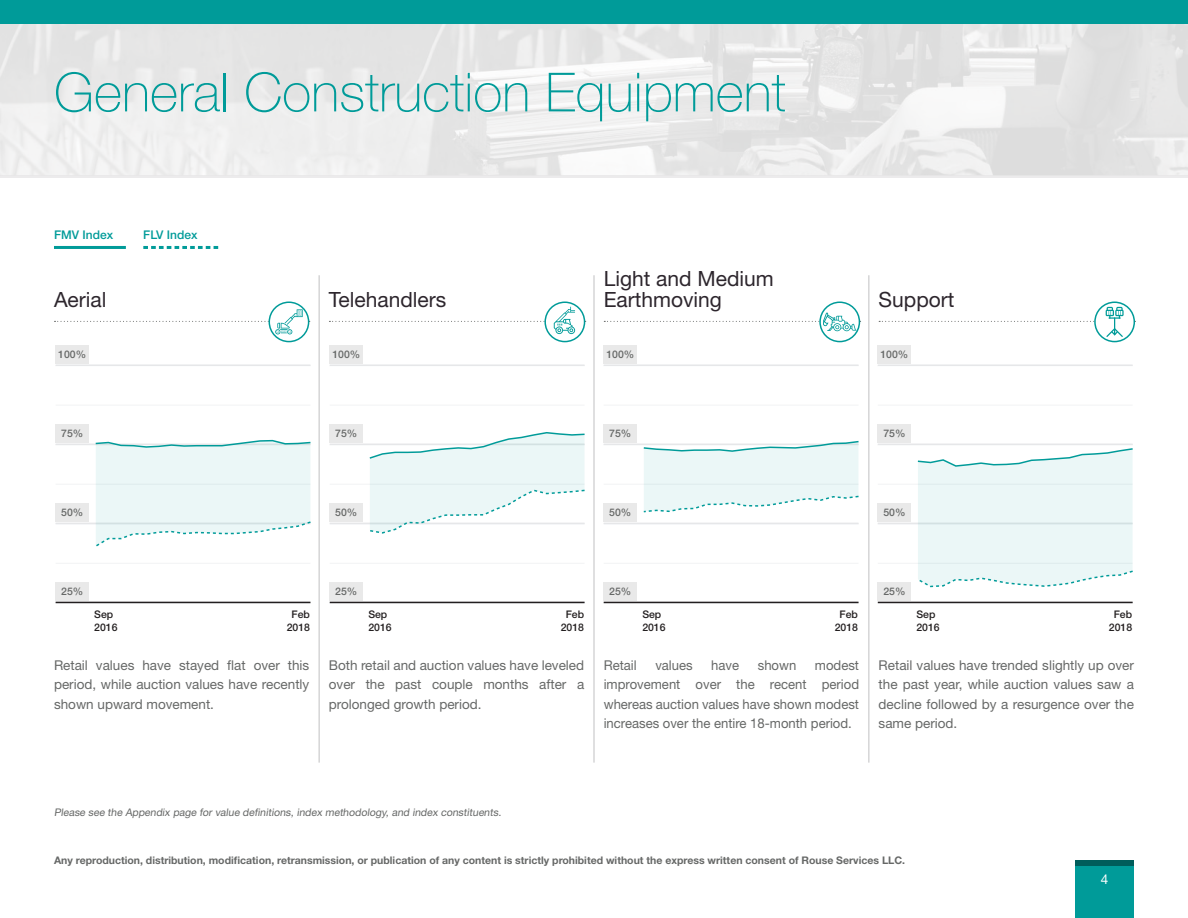
<style>
.page{position:relative;width:1188px;height:918px;background:#fff}
.page>*{position:absolute;margin:0;border:0;box-sizing:border-box;transform-origin:0 0}
.t1{font:100 54px "Helvetica Neue LT Std";color:#009b99}
.t2{font:21px "Helvetica Neue LT Std";color:#2d262d}
.t3{font:13.5px/19.5px "Helvetica Neue LT Std";color:#666867;text-align:justify}
.t4{font:13.5px "Helvetica Neue LT Std";color:#fff}
.t5{font:500 12px "Helvetica Neue LT Std";color:#009b99}
.t6{font:700 10.5px "Helvetica Neue LT Std";color:#666867}
.t7{font:10.5px "Helvetica Neue LT Std";color:#666867}
.t8{font:500 10.5px/12.6px "Helvetica Neue LT Std";color:#231f20}
.t9{font:500 10.5px "Helvetica Neue LT Std";color:#666867}
</style>
<div class="page">
<div style="left:1075px;top:860px;width:59px;height:58px;background:#009b99"></div>
<div style="left:1075px;top:860px;width:59px;height:6px;background:#005d5b"></div>
<svg style="left:0;top:24px;width:1188px;height:152px;fill:#e7e7e7"></svg>
<div style="left:0;top:0;width:1188px;height:24px;background:#009b99"></div>
<hr style="left:0;top:176px;width:1188px;height:2px;background:#e8e7e8">
<hr style="left:319px;top:275px;width:1px;height:488px;background:#c0c0c2">
<hr style="left:594px;top:275px;width:1px;height:488px;background:#c0c0c2">
<hr style="left:869px;top:275px;width:1px;height:488px;background:#c0c0c2">
<hr style="left:878px;top:405px;width:255px;height:1px;background:#f2f3f4">
<hr style="left:878px;top:484px;width:255px;height:1px;background:#f2f3f4">
<hr style="left:878px;top:563px;width:255px;height:1px;background:#f2f3f4">
<hr style="left:878px;top:364px;width:255px;height:2px;background:#e6e7e9">
<hr style="left:878px;top:444px;width:255px;height:1px;background:#e6e7e9">
<hr style="left:878px;top:523px;width:255px;height:1px;background:#e6e7e9">
<hr style="left:878px;top:602px;width:255px;height:1px;background:#231f20">
<div style="left:878px;top:345px;width:33px;height:18px;background:#e9e9e9"></div>
<div style="left:878px;top:424px;width:33px;height:18px;background:#e9e9e9"></div>
<div style="left:878px;top:503px;width:33px;height:18px;background:#e9e9e9"></div>
<div style="left:878px;top:582px;width:33px;height:18px;background:#e9e9e9"></div>
<svg style="left:917px;top:448px;width:216px;height:140px;background:#e8f5f5"></svg>
<hr style="left:604px;top:405px;width:255px;height:1px;background:#f2f3f4">
<hr style="left:604px;top:484px;width:255px;height:1px;background:#f2f3f4">
<hr style="left:604px;top:563px;width:255px;height:1px;background:#f2f3f4">
<hr style="left:604px;top:364px;width:255px;height:2px;background:#e6e7e9">
<hr style="left:604px;top:444px;width:255px;height:1px;background:#e6e7e9">
<hr style="left:604px;top:523px;width:255px;height:1px;background:#e6e7e9">
<hr style="left:604px;top:602px;width:255px;height:1px;background:#231f20">
<div style="left:604px;top:345px;width:33px;height:18px;background:#e9e9e9"></div>
<div style="left:604px;top:424px;width:33px;height:18px;background:#e9e9e9"></div>
<div style="left:604px;top:503px;width:33px;height:18px;background:#e9e9e9"></div>
<div style="left:604px;top:582px;width:33px;height:18px;background:#e9e9e9"></div>
<svg style="left:642px;top:440px;width:217px;height:73px"></svg>
<hr style="left:330px;top:405px;width:255px;height:1px;background:#f2f3f4">
<hr style="left:330px;top:484px;width:255px;height:1px;background:#f2f3f4">
<hr style="left:330px;top:563px;width:255px;height:1px;background:#f2f3f4">
<hr style="left:330px;top:364px;width:255px;height:2px;background:#e6e7e9">
<hr style="left:330px;top:444px;width:255px;height:1px;background:#e6e7e9">
<hr style="left:330px;top:523px;width:255px;height:1px;background:#e6e7e9">
<hr style="left:330px;top:602px;width:255px;height:1px;background:#231f20">
<div style="left:330px;top:345px;width:33px;height:18px;background:#e9e9e9"></div>
<div style="left:330px;top:424px;width:33px;height:18px;background:#e9e9e9"></div>
<div style="left:330px;top:503px;width:33px;height:18px;background:#e9e9e9"></div>
<div style="left:330px;top:582px;width:33px;height:18px;background:#e9e9e9"></div>
<svg style="left:368px;top:432px;width:217px;height:102px"></svg>
<hr style="left:56px;top:405px;width:254px;height:1px;background:#f2f3f4">
<hr style="left:56px;top:484px;width:254px;height:1px;background:#f2f3f4">
<hr style="left:56px;top:563px;width:254px;height:1px;background:#f2f3f4">
<hr style="left:56px;top:364px;width:254px;height:2px;background:#e6e7e9">
<hr style="left:56px;top:444px;width:254px;height:1px;background:#e6e7e9">
<hr style="left:56px;top:523px;width:254px;height:1px;background:#e6e7e9">
<hr style="left:56px;top:602px;width:254px;height:1px;background:#231f20">
<div style="left:56px;top:345px;width:33px;height:18px;background:#e9e9e9"></div>
<div style="left:56px;top:424px;width:33px;height:18px;background:#e9e9e9"></div>
<div style="left:56px;top:503px;width:33px;height:18px;background:#e9e9e9"></div>
<div style="left:56px;top:582px;width:33px;height:18px;background:#e9e9e9"></div>
<svg style="left:94px;top:439px;width:217px;height:108px"></svg>
<svg style="left:269px;top:302px;width:40px;height:40px"></svg>
<div style="left:269px;top:301px;width:40px;height:41px;border:2px solid #009b99;border-radius:50%"></div>
<svg style="left:55px;top:309px;width:255px;height:25px"></svg>
<svg style="left:820px;top:302px;width:39px;height:40px"></svg>
<div style="left:819px;top:301px;width:41px;height:41px;border:2px solid #009b99;border-radius:50%"></div>
<svg style="left:604px;top:313px;width:257px;height:18px"></svg>
<svg style="left:1095px;top:302px;width:39px;height:40px"></svg>
<div style="left:1094px;top:301px;width:41px;height:41px;border:2px solid #009b99;border-radius:50%"></div>
<svg style="left:879px;top:307px;width:257px;height:30px"></svg>
<svg style="left:545px;top:302px;width:40px;height:40px"></svg>
<div style="left:544px;top:301px;width:41px;height:41px;border:2px solid #009b99;border-radius:50%"></div>
<svg style="left:329px;top:307px;width:257px;height:27px"></svg>
<hr style="left:54px;top:246px;width:72px;height:3px;background:#009b99">
<svg style="left:145px;top:246px;width:72px;height:3px"></svg>
<p class="t1" style="left:54px;top:61px;width:733px">General Construction Equipment</p>
<p class="t5" style="left:54px;top:227px;width:61px">FMV Index</p>
<p class="t5" style="left:143px;top:227px;width:56px">FLV Index</p>
<p class="t2" style="left:54px;top:287px;width:54px">Aerial</p>
<p class="t2" style="left:604px;top:266px;width:172px">Light and Medium</p>
<p class="t2" style="left:329px;top:287px;width:119px">Telehandlers</p>
<p class="t2" style="left:604px;top:287px;width:120px">Earthmoving</p>
<p class="t2" style="left:879px;top:287px;width:77px">Support</p>
<p class="t9" style="left:58px;top:348px;width:29px">100%</p>
<p class="t9" style="left:332px;top:348px;width:29px">100%</p>
<p class="t9" style="left:606px;top:348px;width:29px">100%</p>
<p class="t9" style="left:880px;top:348px;width:29px">100%</p>
<p class="t9" style="left:61px;top:427px;width:24px">75%</p>
<p class="t9" style="left:335px;top:427px;width:24px">75%</p>
<p class="t9" style="left:609px;top:427px;width:24px">75%</p>
<p class="t9" style="left:883px;top:427px;width:24px">75%</p>
<p class="t9" style="left:61px;top:506px;width:24px">50%</p>
<p class="t9" style="left:335px;top:506px;width:24px">50%</p>
<p class="t9" style="left:609px;top:506px;width:24px">50%</p>
<p class="t9" style="left:883px;top:506px;width:24px">50%</p>
<p class="t9" style="left:61px;top:585px;width:24px">25%</p>
<p class="t8" style="left:94px;top:608px;width:25px">Sep<br>2016</p>
<p class="t8" style="left:287px;top:608px;width:25px;text-align:center">Feb<br>2018</p>
<p class="t9" style="left:335px;top:585px;width:24px">25%</p>
<p class="t8" style="left:368px;top:608px;width:25px">Sep<br>2016</p>
<p class="t8" style="left:561px;top:608px;width:25px;text-align:center">Feb<br>2018</p>
<p class="t9" style="left:609px;top:585px;width:24px">25%</p>
<p class="t8" style="left:642px;top:608px;width:25px">Sep<br>2016</p>
<p class="t8" style="left:835px;top:608px;width:25px;text-align:center">Feb<br>2018</p>
<p class="t9" style="left:883px;top:585px;width:24px">25%</p>
<p class="t8" style="left:916px;top:608px;width:25px">Sep<br>2016</p>
<p class="t8" style="left:1109px;top:608px;width:25px;text-align:center">Feb<br>2018</p>
<p class="t3" style="left:54px;top:655px;width:257px">Retail values have stayed flat over this period, while auction values have recently shown upward movement.</p>
<p class="t3" style="left:329px;top:655px;width:257px">Both retail and auction values have leveled over the past couple months after a prolonged growth period.</p>
<p class="t3" style="left:604px;top:655px;width:34px">Retail</p>
<p class="t3" style="left:655px;top:655px;width:39px">values</p>
<p class="t3" style="left:711px;top:655px;width:29px">have</p>
<p class="t3" style="left:758px;top:655px;width:40px">shown</p>
<p class="t3" style="left:604px;top:655px;width:257px;text-indent:211px">modest improvement over the recent period whereas auction values have shown modest increases over the entire 18-month period.</p>
<p class="t3" style="left:879px;top:655px;width:257px">Retail values have trended slightly up over the past year, while auction values saw a decline followed by a resurgence over the same period.</p>
<p class="t7" style="left:54px;top:806px;width:451px">Please see the Appendix page for value definitions, index methodology, and index constituents.</p>
<p class="t6" style="left:54px;top:854px;width:853px">Any reproduction, distribution, modification, retransmission, or publication of any content is strictly prohibited without the express written consent of Rouse Services LLC.</p>
<p class="t4" style="left:1101px;top:872px;width:9px">4</p>
</div>
